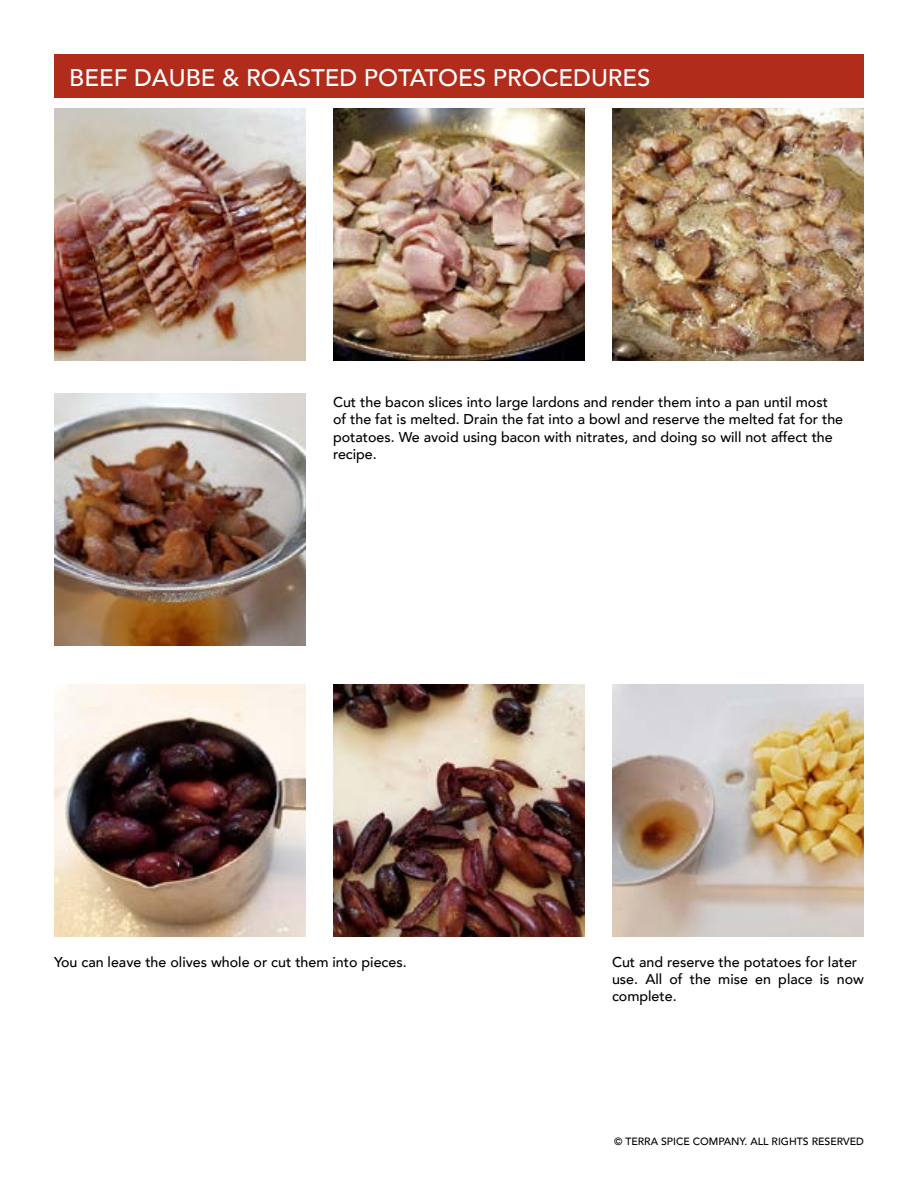
<style>
.page{position:relative;width:918px;height:1188px;background:#fff}
.page>*{position:absolute;margin:0;border:0;box-sizing:border-box;transform-origin:0 0}
.t1{font:500 24px "Avenir";color:#fff}
.t2{font:500 14.25px/17.1px "Avenir";color:#000}
.t3{font:500 10.5px "Avenir";color:#000}
</style>
<div class="page">
<div style="left:54px;top:54px;width:810px;height:43px;background:#b22c1c"></div>
<img style="left:54px;top:109px;width:252px;height:252px">
<img style="left:333px;top:109px;width:252px;height:252px">
<img style="left:612px;top:109px;width:252px;height:252px">
<img style="left:54px;top:393px;width:252px;height:252px">
<img style="left:54px;top:685px;width:252px;height:252px">
<img style="left:333px;top:685px;width:252px;height:252px">
<img style="left:612px;top:685px;width:252px;height:252px">
<h1 class="t1" style="left:69px;top:57px;width:583px">BEEF DAUBE &amp; ROASTED POTATOES PROCEDURES</h1>
<p class="t2" style="left:333px;top:393px;width:512px">Cut the bacon slices into large lardons and render them into a pan until most of the fat is melted. Drain the fat into a bowl and reserve the melted fat for the potatoes. We avoid using bacon with nitrates, and doing so will not affect the recipe.</p>
<p class="t2" style="left:54px;top:953px;width:354px">You can leave the olives whole or cut them into pieces.</p>
<p class="t2" style="left:612px;top:953px;width:254px">Cut and reserve the potatoes for later use. All of the mise en place is now complete.</p>
<p class="t3" style="left:614px;top:1132px;width:251px">© TERRA SPICE COMPANY. ALL RIGHTS RESERVED</p>
</div>
